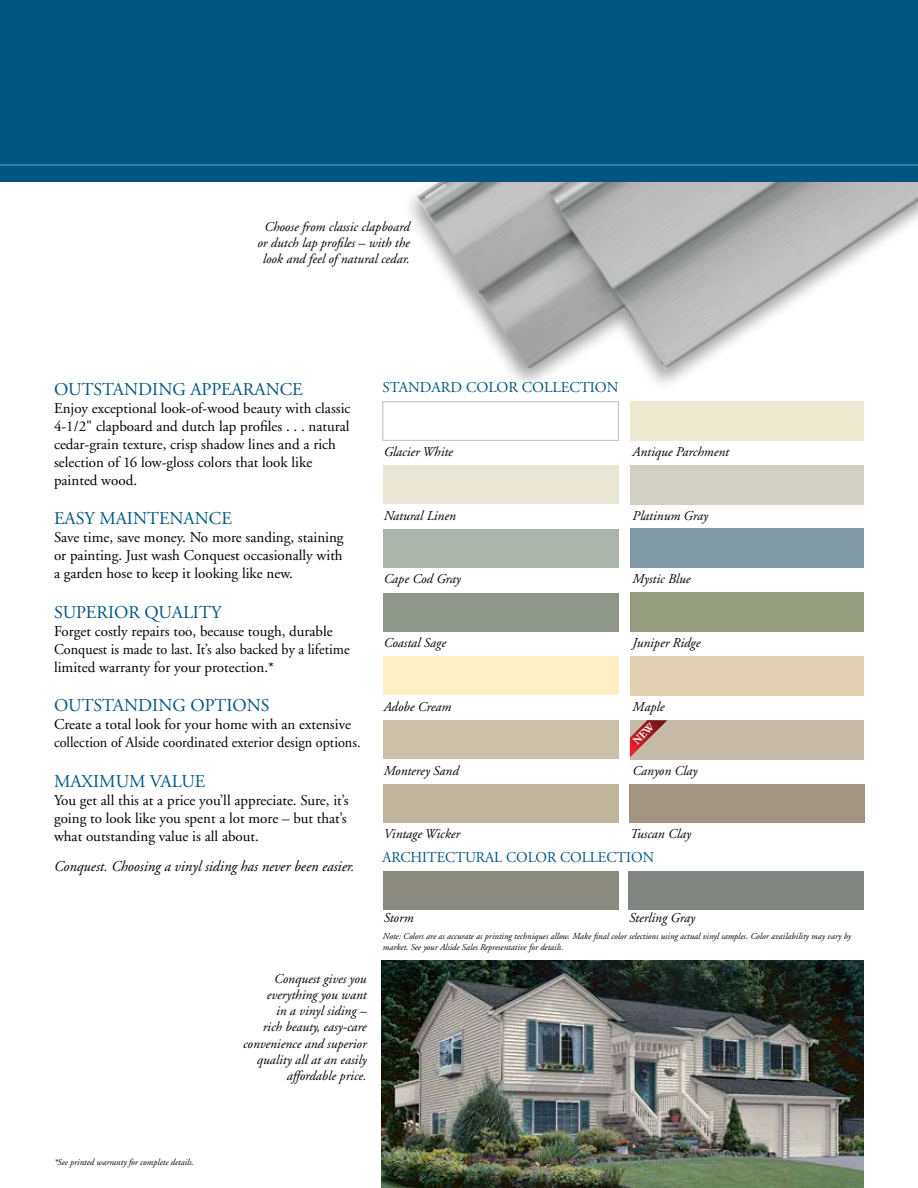
<style>
.page{position:relative;width:918px;height:1188px;background:#fff}
.page>*{position:absolute;margin:0;border:0;box-sizing:border-box;transform-origin:0 0}
.t1{font:18px "Adobe Garamond";color:#005581}
.t2{font:15px/18px "Adobe Garamond";color:#000}
.t3{font:15px "Adobe Garamond";color:#005581}
.t4{font:italic 15px "Adobe Garamond";color:#000}
.t5{font:italic 13.5px/16.2px "Adobe Garamond";color:#000;text-align:center}
.t6{font:italic 9px/10.5px "Adobe Garamond";color:#000}
</style>
<div class="page">
<div style="left:401px;top:35px;width:517px;height:357px;background:#000;opacity:.4"></div>
<img style="left:417px;top:182px;width:501px;height:188px">
<div style="left:0;top:0;width:918px;height:182px;background:#005581"></div>
<hr style="left:0;top:164px;width:918px;height:2px;background:#4d88a7">
<div style="left:382px;top:401px;width:237px;height:40px;background:#fff;border:1px solid #bcbec0"></div>
<div style="left:383px;top:465px;width:235px;height:39px;background:#e9e6d5"></div>
<div style="left:383px;top:529px;width:235px;height:39px;background:#aab4ab"></div>
<div style="left:383px;top:593px;width:235px;height:39px;background:#8e9589"></div>
<div style="left:383px;top:657px;width:235px;height:38px;background:#ffedc3"></div>
<div style="left:383px;top:720px;width:235px;height:39px;background:#cbc0aa"></div>
<div style="left:383px;top:784px;width:235px;height:39px;background:#bfb59c"></div>
<div style="left:629px;top:784px;width:236px;height:39px;background:#a19582"></div>
<div style="left:383px;top:871px;width:235px;height:39px;background:#8b8a80"></div>
<div style="left:628px;top:871px;width:236px;height:39px;background:#818582"></div>
<div style="left:630px;top:401px;width:234px;height:40px;background:#eee9d1"></div>
<div style="left:630px;top:465px;width:234px;height:39px;background:#d2cfc4"></div>
<div style="left:630px;top:529px;width:234px;height:39px;background:#7f9aa5"></div>
<div style="left:630px;top:593px;width:234px;height:39px;background:#959c7d"></div>
<div style="left:630px;top:656px;width:234px;height:39px;background:#dfceb0"></div>
<div style="left:630px;top:720px;width:234px;height:39px;background:#c6baa8"></div>
<img style="left:382px;top:961px;width:482px;height:227px">
<svg style="left:630px;top:720px;width:37px;height:37px"></svg>
<p class="t5" style="left:257px;top:219px;width:154px">Choose from classic clapboard or dutch lap profiles – with the look and feel of natural cedar.</p>
<p class="t1" style="left:54px;top:379px;width:250px">OUTSTANDING APPEARANCE</p>
<p class="t2" style="left:54px;top:399px;width:298px">Enjoy exceptional look-of-wood beauty with classic 4-1/2" clapboard and dutch lap profiles . . . natural cedar-grain texture, crisp shadow lines and a rich selection of 16 low-gloss colors that look like painted wood.</p>
<p class="t1" style="left:54px;top:509px;width:180px">EASY MAINTENANCE</p>
<p class="t2" style="left:54px;top:529px;width:291px;text-align:justify">Save time, save money. No more sanding, staining or painting. Just wash Conquest occasionally with a garden hose to keep it looking like new.</p>
<p class="t1" style="left:54px;top:602px;width:169px">SUPERIOR QUALITY</p>
<p class="t2" style="left:54px;top:622px;width:297px">Forget costly repairs too, because tough, durable<br>Conquest is made to last. It’s also backed by a lifetime limited warranty for your protection.*</p>
<p class="t1" style="left:54px;top:696px;width:217px">OUTSTANDING OPTIONS</p>
<p class="t2" style="left:54px;top:716px;width:308px">Create a total look for your home with an extensive collection of Alside coordinated exterior design options.</p>
<p class="t1" style="left:54px;top:772px;width:153px">MAXIMUM VALUE</p>
<p class="t2" style="left:54px;top:792px;width:296px">You get all this at a price you’ll appreciate. Sure, it’s going to look like you spent a lot more – but that’s what outstanding value is all about.</p>
<p class="t4" style="left:54px;top:858px;width:302px">Conquest. Choosing a vinyl siding has never been easier.</p>
<p class="t3" style="left:382px;top:380px;width:238px">STANDARD COLOR COLLECTION</p>
<p class="t5" style="left:384px;top:444px;width:71px">Glacier White</p>
<p class="t5" style="left:633px;top:444px;width:98px">Antique Parchment</p>
<p class="t5" style="left:384px;top:508px;width:74px">Natural Linen</p>
<p class="t5" style="left:633px;top:508px;width:77px">Platinum Gray</p>
<p class="t5" style="left:384px;top:571px;width:79px">Cape Cod Gray</p>
<p class="t5" style="left:633px;top:571px;width:59px">Mystic Blue</p>
<p class="t5" style="left:384px;top:635px;width:64px">Coastal Sage</p>
<p class="t5" style="left:633px;top:635px;width:69px">Juniper Ridge</p>
<p class="t5" style="left:384px;top:699px;width:69px">Adobe Cream</p>
<p class="t5" style="left:633px;top:699px;width:33px">Maple</p>
<p class="t5" style="left:384px;top:763px;width:77px">Monterey Sand</p>
<p class="t5" style="left:633px;top:763px;width:66px">Canyon Clay</p>
<p class="t5" style="left:384px;top:826px;width:78px">Vintage Wicker</p>
<p class="t5" style="left:630px;top:826px;width:62px">Tuscan Clay</p>
<p class="t3" style="left:382px;top:849px;width:273px">ARCHITECTURAL COLOR COLLECTION</p>
<p class="t5" style="left:243px;top:971px;width:125px;text-align:right">Conquest gives you everything you want<br>in a vinyl siding –<br>rich beauty, easy-care convenience and superior quality all at an easily affordable price.</p>
<p class="t5" style="left:384px;top:910px;width:31px">Storm</p>
<p class="t5" style="left:629px;top:910px;width:67px">Sterling Gray</p>
<p class="t6" style="left:383px;top:932px;width:470px">Note: Colors are as accurate as printing techniques allow. Make final color selections using actual vinyl samples. Color availability may vary by market. See your Alside Sales Representative for details.</p>
<p class="t6" style="left:54px;top:1157px;width:142px">*See printed warranty for complete details.</p>
</div>
